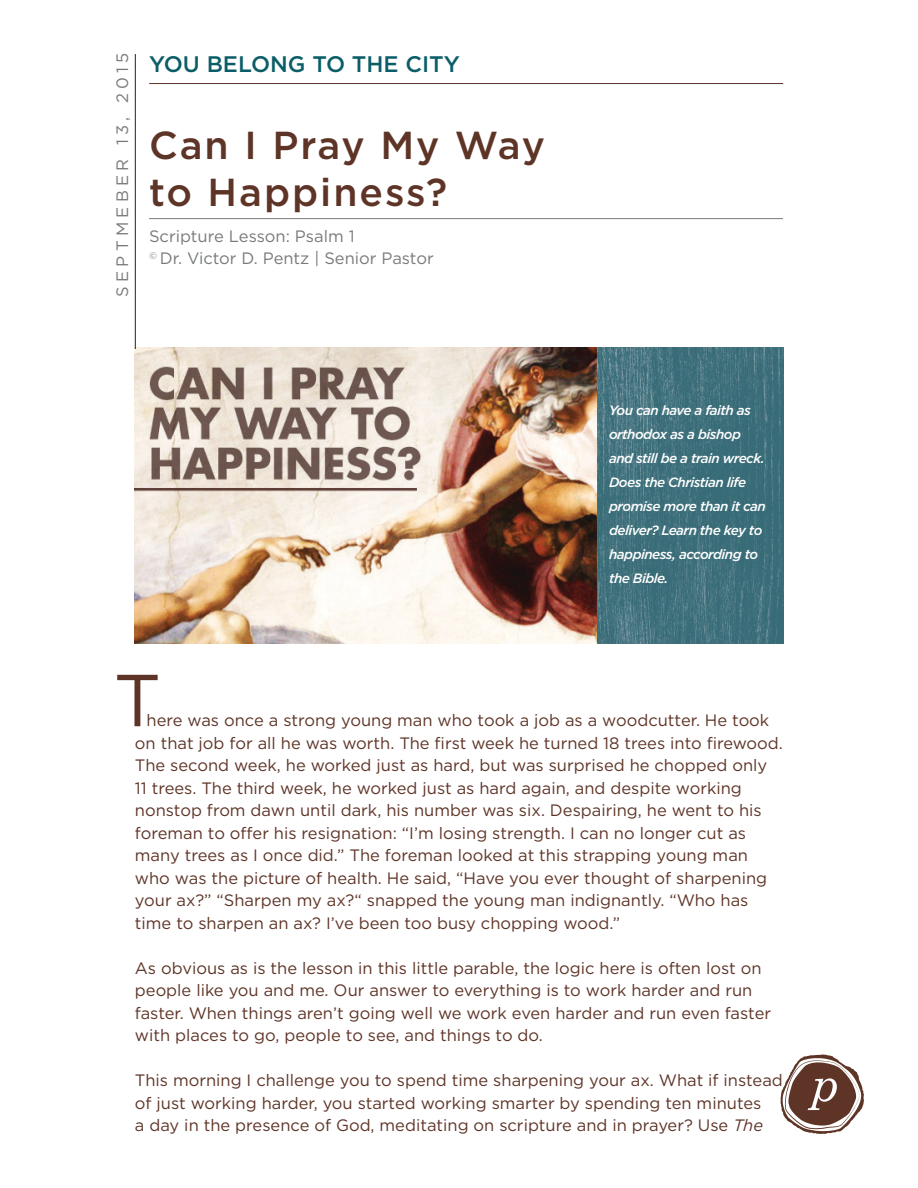
<style>
.page{position:relative;width:918px;height:1188px;background:#fff}
.page>*{position:absolute;margin:0;border:0;box-sizing:border-box;transform-origin:0 0}
.t1{font:73.5px "Gotham";color:#5e3427}
.t2{font:500 39px/46.8px "Gotham";letter-spacing:.05em;color:#5e3427}
.t3{font:500 22.5px "Gotham";color:#0b5d67}
.t4{font:16.5px/22.5px "Gotham";color:#5e3427}
.t5{font:16.5px "Gotham";color:#77797b}
.t6{font:16.5px "Gotham";letter-spacing:.26em;color:#77797b}
.t7{font:italic 500 13.5px/24px "Gotham";letter-spacing:-.04em;color:#fff}
.s1{font-style:italic}
</style>
<div class="page">
<img style="left:135px;top:348px;width:462px;height:295px">
<svg style="left:597px;top:348px;width:186px;height:295px;background:#41727d"></svg>
<hr style="left:149px;top:83px;width:634px;height:1px;background:#5e3427">
<hr style="left:135px;top:54px;width:1px;height:295px;background:#231f20">
<hr style="left:149px;top:218px;width:634px;height:1px;background:#77797b">
<svg style="left:781px;top:1054px;width:83px;height:80px"></svg>
<p class="t6" style="left:112px;top:297px;width:246px;rotate:-90deg">SEPTMEBER 13, 2015</p>
<p class="t3" style="left:149px;top:49px;width:312px">YOU BELONG TO THE CITY</p>
<p class="t2" style="left:149px;top:121px;width:398px">Can I Pray My Way to Happiness?</p>
<p class="t5" style="left:149px;top:225px;width:207px">Scripture Lesson: Psalm 1</p>
<p class="t5" style="left:149px;top:248px;width:286px"><sup>©</sup> Dr. Victor D. Pentz | Senior Pastor</p>
<p class="t7" style="left:609px;top:398px;width:158px">You can have a faith as orthodox as a bishop and still be a train wreck.<br>Does the Christian life promise more than it can deliver? Learn the key to happiness, according to the Bible.</p>
<p class="t1" style="left:114px;top:653px;width:49px">T</p>
<p class="t4" style="left:135px;top:709px;width:650px;text-indent:12px">here was once a strong young man who took a job as a woodcutter. He took on that job for all he was worth. The first week he turned 18 trees into firewood.<br>The second week, he worked just as hard, but was surprised he chopped only 11 trees. The third week, he worked just as hard again, and despite working nonstop from dawn until dark, his number was six. Despairing, he went to his foreman to offer his resignation: “I’m losing strength. I can no longer cut as many trees as I once did.” The foreman looked at this strapping young man who was the picture of health. He said, “Have you ever thought of sharpening your ax?” “Sharpen my ax?“ snapped the young man indignantly. “Who has time to sharpen an ax? I’ve been too busy chopping wood.”</p>
<p class="t4" style="left:135px;top:956px;width:638px">As obvious as is the lesson in this little parable, the logic here is often lost on people like you and me. Our answer to everything is to work harder and run faster. When things aren’t going well we work even harder and run even faster with places to go, people to see, and things to do.</p>
<p class="t4" style="left:135px;top:1069px;width:649px">This morning I challenge you to spend time sharpening your ax. What if instead of just working harder, you started working smarter by spending ten minutes<br>a day in the presence of God, meditating on scripture and in prayer? Use <span class="s1">The</span></p>
</div>
